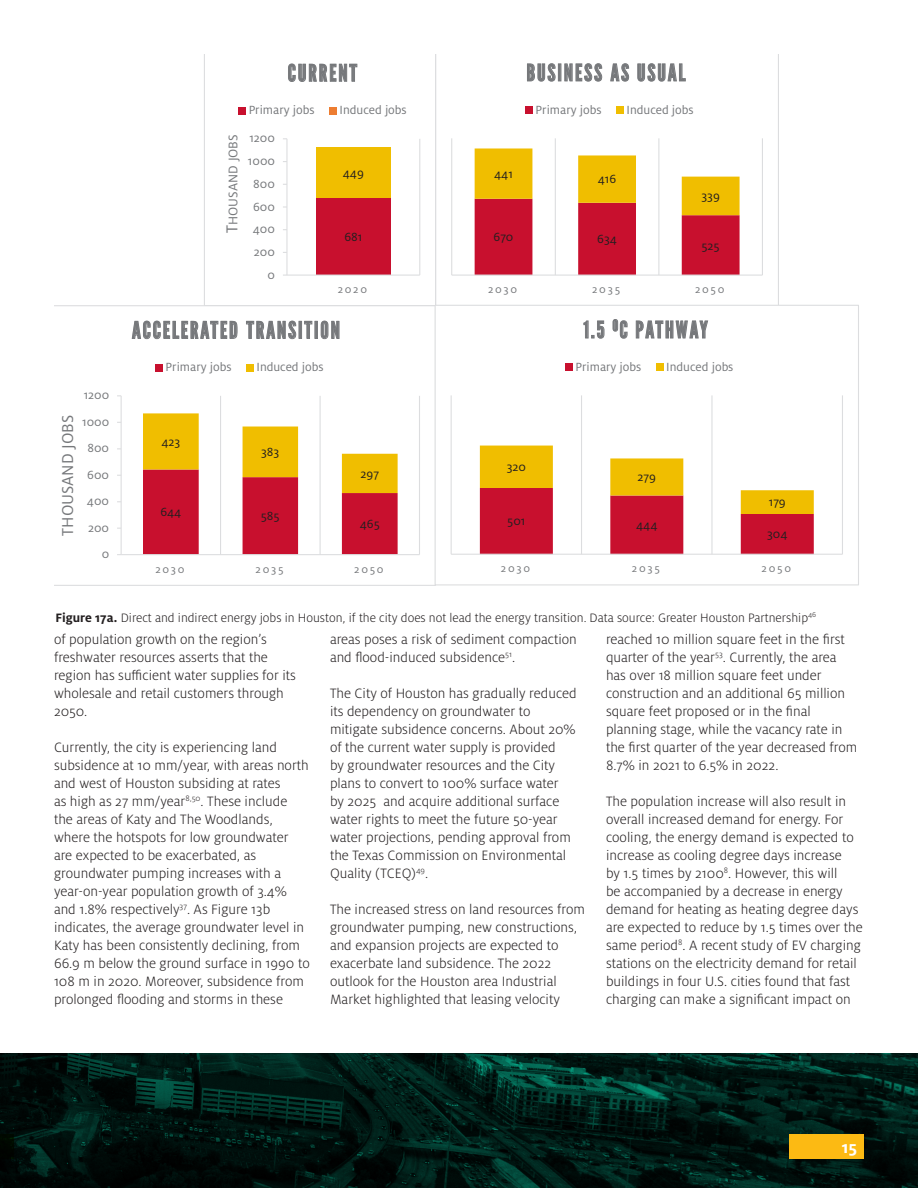
<style>
.page{position:relative;width:918px;height:1188px;background:#fff}
.page>*{position:absolute;margin:0;border:0;box-sizing:border-box;transform-origin:0 0}
.t1{font:23.25px "League Gothic";letter-spacing:.085em;color:#76787b}
.t2{font:700 18px "Milo OT";color:#fff}
.t3{font:17.4px "Milo OT";color:#76787b}
.t4{font:300 15px/18px "Milo OT";color:#231f20}
.t5{font:13.95px "Milo OT";color:#76787b}
.t6{font:300 13.5px "Milo OT";color:#231f20}
.t7{font:13.05px "Milo OT";color:#76787b}
.t8{font:13.05px "Milo OT";color:#231f20}
.t9{font:11.7px "Milo OT";letter-spacing:.155em;color:#76787b}
.s1{font-size:17.4px}
.s2{font-weight:700}
</style>
<div class="page">
<img style="left:0;top:1053px;width:918px;height:135px">
<div style="left:790px;top:1134px;width:74px;height:25px;background:#fcba13"></div>
<svg style="left:204px;top:54px;width:217px;height:251px"></svg>
<svg style="left:435px;top:54px;width:344px;height:251px"></svg>
<svg style="left:54px;top:305px;width:382px;height:281px"></svg>
<hr style="left:451px;top:395px;width:1px;height:159px;background:#dcdddf">
<hr style="left:581px;top:395px;width:1px;height:159px;background:#dcdddf">
<hr style="left:711px;top:395px;width:2px;height:159px;background:#dcdddf">
<hr style="left:842px;top:395px;width:1px;height:159px;background:#dcdddf">
<svg style="left:480px;top:446px;width:334px;height:108px"></svg>
<hr style="left:451px;top:554px;width:391px;height:1px;background:#dcdddf">
<div style="left:565px;top:364px;width:7px;height:7px;background:#c8102e"></div>
<div style="left:656px;top:364px;width:7px;height:7px;background:#f0be00"></div>
<div style="left:435px;top:305px;width:424px;height:280px;border:1px solid #dcdddf"></div>
<p class="t7" style="left:84px;top:388px;width:27px">1200</p>
<p class="t3" style="left:58px;top:536px;width:122px;rotate:-90deg">THOUSAND JOBS</p>
<p class="t7" style="left:82px;top:415px;width:29px">1000</p>
<p class="t7" style="left:88px;top:441px;width:23px">800</p>
<p class="t7" style="left:87px;top:468px;width:23px">600</p>
<p class="t7" style="left:87px;top:494px;width:24px">400</p>
<p class="t7" style="left:88px;top:521px;width:22px">200</p>
<p class="t7" style="left:102px;top:547px;width:9px">0</p>
<p class="t5" style="left:225px;top:233px;width:100px;rotate:-90deg"><span class="s1">T</span>HOUSAND JOBS</p>
<p class="t1" style="left:288px;top:59px;width:71px">CURRENT</p>
<p class="t7" style="left:249px;top:103px;width:67px">Primary jobs</p>
<p class="t7" style="left:340px;top:103px;width:69px">Induced jobs</p>
<p class="t7" style="left:249px;top:131px;width:27px">1200</p>
<p class="t7" style="left:248px;top:154px;width:29px">1000</p>
<p class="t7" style="left:253px;top:177px;width:23px">800</p>
<p class="t7" style="left:253px;top:199px;width:23px">600</p>
<p class="t7" style="left:253px;top:222px;width:24px">400</p>
<p class="t7" style="left:254px;top:245px;width:22px">200</p>
<p class="t7" style="left:268px;top:268px;width:9px">0</p>
<p class="t8" style="left:343px;top:165px;width:23px">449</p>
<p class="t8" style="left:344px;top:230px;width:19px">681</p>
<p class="t9" style="left:338px;top:283px;width:31px">2020</p>
<p class="t1" style="left:132px;top:316px;width:209px">ACCELERATED TRANSITION</p>
<p class="t7" style="left:166px;top:360px;width:67px">Primary jobs</p>
<p class="t7" style="left:257px;top:360px;width:69px">Induced jobs</p>
<p class="t8" style="left:161px;top:435px;width:20px">423</p>
<p class="t8" style="left:261px;top:445px;width:20px">383</p>
<p class="t8" style="left:160px;top:505px;width:23px">644</p>
<p class="t8" style="left:261px;top:509px;width:20px">585</p>
<p class="t8" style="left:361px;top:467px;width:20px">297</p>
<p class="t8" style="left:360px;top:517px;width:22px">465</p>
<p class="t9" style="left:155px;top:563px;width:31px">2030</p>
<p class="t9" style="left:256px;top:563px;width:29px">2035</p>
<p class="t9" style="left:354px;top:563px;width:31px">2050</p>
<p class="t1" style="left:527px;top:59px;width:160px">BUSINESS AS USUAL</p>
<p class="t7" style="left:536px;top:103px;width:67px">Primary jobs</p>
<p class="t7" style="left:627px;top:103px;width:69px">Induced jobs</p>
<p class="t8" style="left:494px;top:167px;width:20px">441</p>
<p class="t8" style="left:598px;top:172px;width:20px">416</p>
<p class="t8" style="left:494px;top:230px;width:21px">670</p>
<p class="t8" style="left:597px;top:232px;width:21px">634</p>
<p class="t8" style="left:702px;top:189px;width:20px">339</p>
<p class="t8" style="left:702px;top:238px;width:20px">525</p>
<p class="t9" style="left:488px;top:283px;width:31px">2030</p>
<p class="t9" style="left:592px;top:283px;width:29px">2035</p>
<p class="t9" style="left:695px;top:283px;width:31px">2050</p>
<p class="t1" style="left:584px;top:316px;width:126px">1.5 <sup>O</sup>C PATHWAY</p>
<p class="t7" style="left:575px;top:360px;width:67px">Primary jobs</p>
<p class="t7" style="left:666px;top:360px;width:69px">Induced jobs</p>
<p class="t8" style="left:507px;top:460px;width:21px">320</p>
<p class="t8" style="left:638px;top:470px;width:20px">279</p>
<p class="t8" style="left:507px;top:514px;width:20px">501</p>
<p class="t8" style="left:636px;top:518px;width:23px">444</p>
<p class="t8" style="left:769px;top:495px;width:18px">179</p>
<p class="t8" style="left:767px;top:527px;width:22px">304</p>
<p class="t9" style="left:501px;top:562px;width:31px">2030</p>
<p class="t9" style="left:632px;top:562px;width:29px">2035</p>
<p class="t9" style="left:762px;top:562px;width:31px">2050</p>
<p class="t6" style="left:56px;top:610px;width:762px"><span class="s2">Figure 17a.</span> Direct and indirect energy jobs in Houston, if the city does not lead the energy transition. Data source: Greater Houston Partnership<sup>46</sup></p>
<p class="t4" style="left:54px;top:630px;width:243px">of population growth on the region’s freshwater resources asserts that the region has sufficient water supplies for its wholesale and retail customers through 2050.</p>
<p class="t4" style="left:54px;top:738px;width:257px">Currently, the city is experiencing land subsidence at 10 mm/year, with areas north and west of Houston subsiding at rates<br>as high as 27 mm/year<sup>8,50</sup>. These include the areas of Katy and The Woodlands, where the hotspots for low groundwater are expected to be exacerbated, as groundwater pumping increases with a year-on-year population growth of 3.4% and 1.8% respectively<sup>37</sup>. As Figure 13b indicates, the average groundwater level in Katy has been consistently declining, from 66.9 m below the ground surface in 1990 to 108 m in 2020. Moreover, subsidence from prolonged flooding and storms in these</p>
<p class="t4" style="left:330px;top:630px;width:248px">areas poses a risk of sediment compaction and flood-induced subsidence<sup>51</sup>.</p>
<p class="t4" style="left:330px;top:684px;width:248px">The City of Houston has gradually reduced its dependency on groundwater to mitigate subsidence concerns. About 20% of the current water supply is provided<br>by groundwater resources and the City plans to convert to 100% surface water<br>by 2025 and acquire additional surface water rights to meet the future 50-year water projections, pending approval from the Texas Commission on Environmental Quality (TCEQ)<sup>49</sup>.</p>
<p class="t4" style="left:330px;top:900px;width:257px">The increased stress on land resources from groundwater pumping, new constructions, and expansion projects are expected to exacerbate land subsidence. The 2022 outlook for the Houston area Industrial Market highlighted that leasing velocity</p>
<p class="t4" style="left:606px;top:630px;width:253px">reached 10 million square feet in the first quarter of the year<sup>53</sup>. Currently, the area has over 18 million square feet under construction and an additional 65 million square feet proposed or in the final planning stage, while the vacancy rate in the first quarter of the year decreased from 8.7% in 2021 to 6.5% in 2022.</p>
<p class="t4" style="left:606px;top:792px;width:258px">The population increase will also result in overall increased demand for energy. For cooling, the energy demand is expected to increase as cooling degree days increase<br>by 1.5 times by 2100<sup>8</sup>. However, this will<br>be accompanied by a decrease in energy demand for heating as heating degree days are expected to reduce by 1.5 times over the same period<sup>8</sup>. A recent study of EV charging stations on the electricity demand for retail buildings in four U.S. cities found that fast charging can make a significant impact on</p>
<p class="t2" style="left:842px;top:1138px;width:17px">15</p>
</div>
